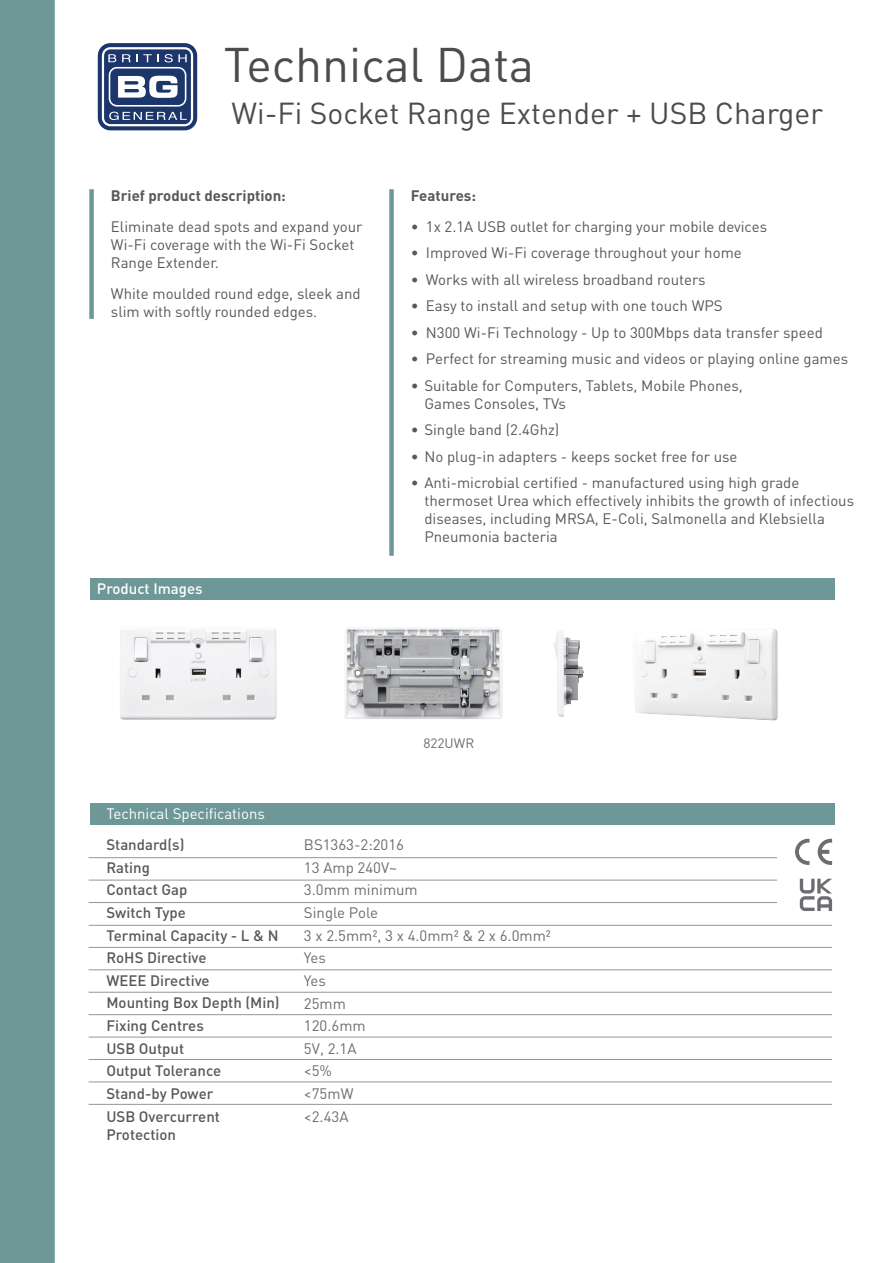
<style>
.page{position:relative;width:893px;height:1263px;background:#fff}
.page>*{position:absolute;margin:0;border:0;box-sizing:border-box;transform-origin:0 0}
.t1{font:48px "DIN Pro";color:#4b4c4d}
.t2{font:30px "DIN Pro";color:#4b4c4d}
.t3{font:15px/18px "DIN Pro";color:#57585a}
.t4{font:500 15px/22.6px "DIN Pro";color:#57585a}
.t5{font:15px/22.6px "DIN Pro";color:#6c6d70}
.t6{font:700 15px "DIN Pro";color:#57585a}
.t7{font:15px "DIN Pro";color:#fff}
.t8{font:500 15px "DIN Pro";color:#fff}
.t9{font:13.5px "DIN Pro";color:#6c6d70}
</style>
<div class="page">
<div style="left:90px;top:578px;width:745px;height:22px;background:#6e9897"></div>
<div style="left:98px;top:43px;width:99px;height:87px;background:linear-gradient(to right,#1c366c,#1c366c);border-radius:13px"></div>
<svg style="left:102px;top:47px;width:91px;height:79px"></svg>
<div style="left:389px;top:191px;width:5px;height:362px;background:#6e9897"></div>
<div style="left:89px;top:191px;width:5px;height:126px;background:#6e9897"></div>
<div style="left:0;top:0;width:55px;height:1263px;background:#6e9897"></div>
<img style="left:120px;top:629px;width:157px;height:91px">
<img style="left:345px;top:628px;width:158px;height:91px">
<img style="left:553px;top:631px;width:31px;height:86px">
<img style="left:635px;top:629px;width:143px;height:92px">
<div style="left:90px;top:803px;width:745px;height:22px;background:#6e9897"></div>
<hr style="left:89px;top:857px;width:688px;height:1px;background:#939598">
<hr style="left:89px;top:969px;width:743px;height:1px;background:#939598">
<hr style="left:89px;top:902px;width:688px;height:1px;background:#939598">
<hr style="left:89px;top:1014px;width:743px;height:1px;background:#939598">
<hr style="left:89px;top:1037px;width:743px;height:1px;background:#939598">
<hr style="left:89px;top:1059px;width:743px;height:1px;background:#939598">
<hr style="left:89px;top:1082px;width:743px;height:1px;background:#939598">
<hr style="left:89px;top:1104px;width:743px;height:1px;background:#939598">
<hr style="left:89px;top:947px;width:743px;height:1px;background:#939598">
<hr style="left:89px;top:880px;width:688px;height:1px;background:#939598">
<hr style="left:89px;top:992px;width:743px;height:1px;background:#939598">
<hr style="left:89px;top:925px;width:743px;height:1px;background:#939598">
<svg style="left:795px;top:839px;width:14px;height:26px"></svg>
<svg style="left:818px;top:839px;width:14px;height:26px"></svg>
<svg style="left:800px;top:879px;width:32px;height:32px"></svg>
<h1 class="t1" style="left:224px;top:32px;width:312px">Technical Data</h1>
<h2 class="t2" style="left:231px;top:93px;width:593px">Wi-Fi Socket Range Extender + USB Charger</h2>
<p class="t6" style="left:111px;top:185px;width:177px">Brief product description:</p>
<p class="t3" style="left:111px;top:217px;width:253px">Eliminate dead spots and expand your<br>Wi-Fi coverage with the Wi-Fi Socket<br>Range Extender.</p>
<p class="t3" style="left:111px;top:284px;width:251px">White moulded round edge, sleek and slim with softly rounded edges.</p>
<p class="t8" style="left:97px;top:578px;width:107px">Product Images</p>
<p class="t6" style="left:411px;top:185px;width:67px">Features:</p>
<p class="t3" style="left:411px;top:217px;width:358px">• 1x 2.1A USB outlet for charging your mobile devices</p>
<p class="t3" style="left:411px;top:243px;width:332px">• Improved Wi-Fi coverage throughout your home</p>
<p class="t3" style="left:411px;top:270px;width:296px">• Works with all wireless broadband routers</p>
<p class="t3" style="left:411px;top:296px;width:313px">• Easy to install and setup with one touch WPS</p>
<p class="t3" style="left:411px;top:323px;width:413px">• N300 Wi-Fi Technology - Up to 300Mbps data transfer speed</p>
<p class="t3" style="left:411px;top:349px;width:439px">• Perfect for streaming music and videos or playing online games</p>
<p class="t3" style="left:424px;top:376px;width:320px;text-indent:-14px">• Suitable for Computers, Tablets, Mobile Phones,<br>Games Consoles, TVs</p>
<p class="t3" style="left:411px;top:420px;width:150px">• Single band (2.4Ghz)</p>
<p class="t3" style="left:411px;top:447px;width:328px">• No plug-in adapters - keeps socket free for use</p>
<p class="t3" style="left:424px;top:473px;width:431px;text-indent:-14px">• Anti-microbial certified - manufactured using high grade thermoset Urea which effectively inhibits the growth of infectious diseases, including MRSA, E-Coli, Salmonella and Klebsiella Pneumonia bacteria</p>
<p class="t7" style="left:106px;top:803px;width:160px">Technical Specifications</p>
<p class="t9" style="left:423px;top:734px;width:52px">822UWR</p>
<p class="t4" style="left:106px;top:833px;width:175px">Standard(s)<br>Rating<br>Contact Gap<br>Switch Type<br>Terminal Capacity - L &amp; N<br>RoHS Directive<br>WEEE Directive<br>Mounting Box Depth (Min)<br>Fixing Centres<br>USB Output<br>Output Tolerance<br>Stand-by Power<br>USB Overcurrent</p>
<p class="t4" style="left:106px;top:1122px;width:71px">Protection</p>
<p class="t5" style="left:304px;top:833px;width:249px">BS1363-2:2016<br>13 Amp 240V~<br>3.0mm minimum<br>Single Pole<br>3 x 2.5mm², 3 x 4.0mm² &amp; 2 x 6.0mm²<br>Yes<br>Yes<br>25mm<br>120.6mm<br>5V, 2.1A<br>&lt;5%<br>&lt;75mW<br>&lt;2.43A</p>
</div>
